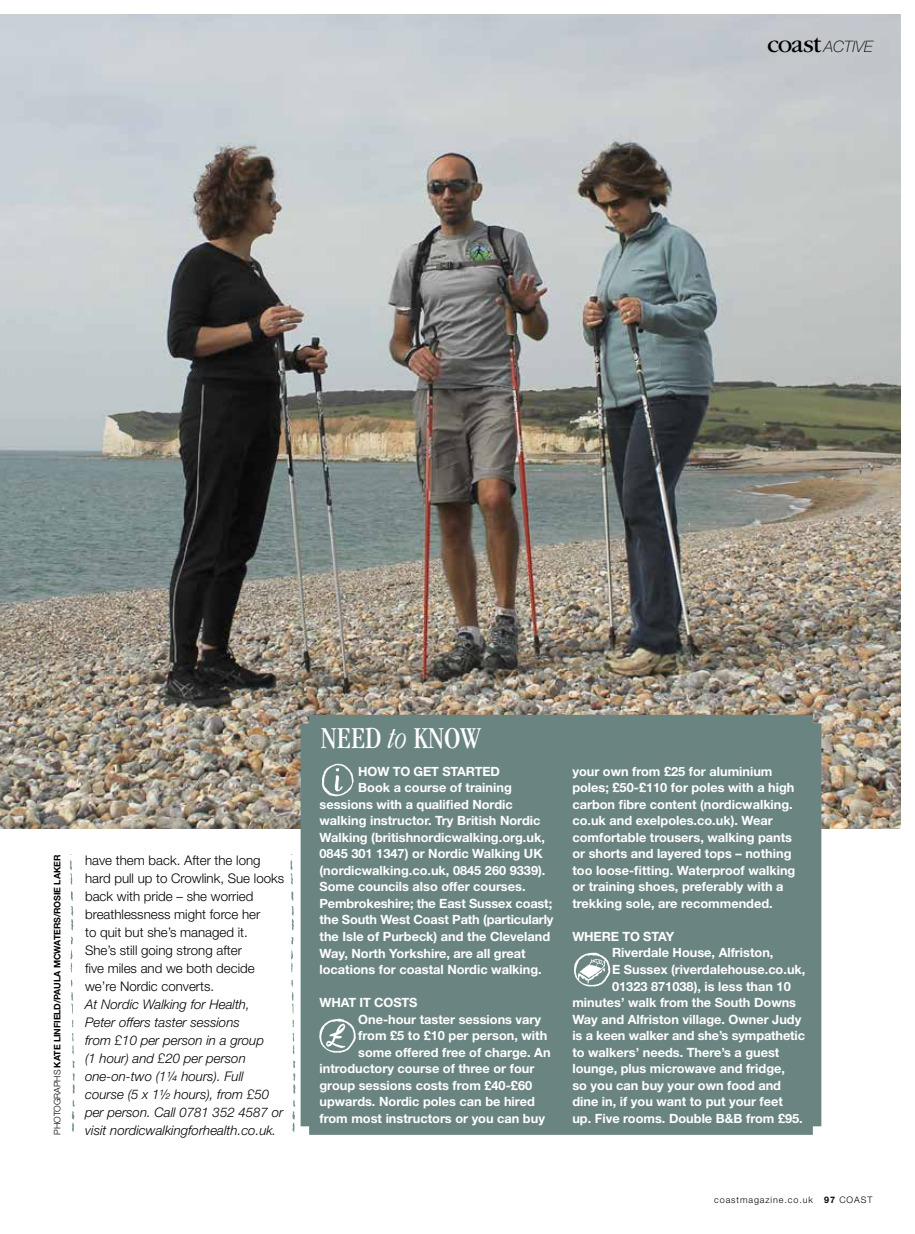
<style>
.page{position:relative;width:915px;height:1234px;background:#fff}
.page>*{position:absolute;margin:0;border:0;box-sizing:border-box;transform-origin:0 0}
.t1{font:condensed 31.5px "ITC Garamond Std";color:#fff}
.t2{font:italic 100 15.75px "Helvetica Neue LT Std";letter-spacing:-.005em;color:#000}
.t3{font:italic 300 13.35px/18px "Helvetica Neue LT Std";color:#000}
.t4{font:300 13.35px/18px "Helvetica Neue LT Std";color:#000}
.t5{font:700 12.75px/16.5px "Helvetica Neue LT Std";color:#fff}
.t6{font:700 9px "Helvetica Neue LT Std";letter-spacing:-.01em;color:#000}
.t7{font:300 9px "Helvetica Neue LT Std";letter-spacing:.1em;color:#000}
.s1{font-family:"ITC Garamond Std";font-weight:400;font-style:normal;font-size:25.5px}
.s2{font-weight:300}
.s3{font-weight:300;font-style:italic}
.s4{font-weight:700}
</style>
<div class="page">
<img style="left:0;top:15px;width:899px;height:813px">
<img style="left:290px;top:854px;width:6px;height:278px">
<img style="left:70px;top:854px;width:5px;height:278px">
<div style="left:300px;top:714px;width:521px;height:420px;background:#6a8482"></div>
<img style="left:318px;top:761px;width:40px;height:36px">
<img style="left:572px;top:949px;width:40px;height:37px">
<img style="left:318px;top:1017px;width:40px;height:36px">
<p class="t2" style="left:767px;top:38px;width:107px"><span class="s1">coast</span> ACTIVE</p>
<p class="t6" style="left:52px;top:1134px;width:281px;rotate:-90deg"><span class="s2">PHOTOGRAPHS</span> Kate linfield/Paula Mcwaters/rosie laker</p>
<p class="t4" style="left:85px;top:850px;width:200px">have them back. After the long hard pull up to Crowlink, Sue looks back with pride – she worried breathlessness might force her<br>to quit but she’s managed it.<br>She’s still going strong after<br>five miles and we both decide we’re Nordic converts.</p>
<p class="t3" style="left:85px;top:994px;width:200px">At Nordic Walking for Health,<br>Peter offers taster sessions<br>from £10 per person in a group<br>(1 hour) and £20 per person one-on-two (1¼ hours). Full course (5 x 1½ hours), from £50 per person. Call 0781 352 4587 or visit nordicwalkingforhealth.co.uk.</p>
<h1 class="t1" style="left:321px;top:720px;width:161px">NEED <span class="s3">to</span> KNOW</h1>
<p class="t5" style="left:358px;top:762px;width:142px">HOW TO GET STARTED</p>
<p class="t5" style="left:358px;top:779px;width:155px">Book a course of training</p>
<p class="t5" style="left:319px;top:795px;width:195px">sessions with a qualified Nordic</p>
<p class="t5" style="left:319px;top:812px;width:222px">walking instructor. Try British Nordic</p>
<p class="t5" style="left:319px;top:828px;width:227px">Walking (britishnordicwalking.org.uk,</p>
<p class="t5" style="left:319px;top:845px;width:224px">0845 301 1347) or Nordic Walking UK</p>
<p class="t5" style="left:319px;top:861px;width:227px">(nordicwalking.co.uk, 0845 260 9339).</p>
<p class="t5" style="left:319px;top:878px;width:207px">Some councils also offer courses.</p>
<p class="t5" style="left:319px;top:894px;width:234px">Pembrokeshire; the East Sussex coast;</p>
<p class="t5" style="left:319px;top:911px;width:235px">the South West Coast Path (particularly</p>
<p class="t5" style="left:319px;top:927px;width:232px">the Isle of Purbeck) and the Cleveland</p>
<p class="t5" style="left:319px;top:944px;width:207px">Way, North Yorkshire, are all great</p>
<p class="t5" style="left:319px;top:960px;width:224px">locations for coastal Nordic walking.</p>
<p class="t5" style="left:319px;top:993px;width:99px">WHAT IT COSTS</p>
<p class="t5" style="left:358px;top:1010px;width:184px">One-hour taster sessions vary</p>
<p class="t5" style="left:358px;top:1026px;width:190px">from £5 to £10 per person, with</p>
<p class="t5" style="left:358px;top:1043px;width:194px">some offered free of charge. An</p>
<p class="t5" style="left:319px;top:1059px;width:216px">introductory course of three or four</p>
<p class="t5" style="left:319px;top:1076px;width:214px">group sessions costs from £40-£60</p>
<p class="t5" style="left:319px;top:1092px;width:217px">upwards. Nordic poles can be hired</p>
<p class="t5" style="left:319px;top:1109px;width:227px">from most instructors or you can buy</p>
<p class="t5" style="left:572px;top:762px;width:224px">your own from £25 for aluminium poles; £50-£110 for poles with a high carbon fibre content (nordicwalking. co.uk and exelpoles.co.uk). Wear comfortable trousers, walking pants or shorts and layered tops – nothing too loose-fitting. Waterproof walking or training shoes, preferably with a trekking sole, are recommended.</p>
<p class="t5" style="left:572px;top:927px;width:103px">WHERE TO STAY</p>
<p class="t5" style="left:612px;top:944px;width:163px">Riverdale House, Alfriston,</p>
<p class="t5" style="left:612px;top:960px;width:195px">E Sussex (riverdalehouse.co.uk,</p>
<p class="t5" style="left:612px;top:977px;width:180px">01323 871038), is less than 10</p>
<p class="t5" style="left:572px;top:993px;width:225px">minutes’ walk from the South Downs</p>
<p class="t5" style="left:572px;top:1010px;width:230px">Way and Alfriston village. Owner Judy</p>
<p class="t5" style="left:572px;top:1026px;width:234px">is a keen walker and she’s sympathetic</p>
<p class="t5" style="left:572px;top:1043px;width:208px">to walkers’ needs. There’s a guest</p>
<p class="t5" style="left:572px;top:1059px;width:214px">lounge, plus microwave and fridge,</p>
<p class="t5" style="left:572px;top:1076px;width:210px">so you can buy your own food and</p>
<p class="t5" style="left:572px;top:1092px;width:212px">dine in, if you want to put your feet</p>
<p class="t5" style="left:572px;top:1109px;width:232px">up. Five rooms. Double B&amp;B from £95.</p>
<p class="t7" style="left:714px;top:1193px;width:159px">coastmagazine.co.uk <span class="s4">97</span> coast</p>
</div>
